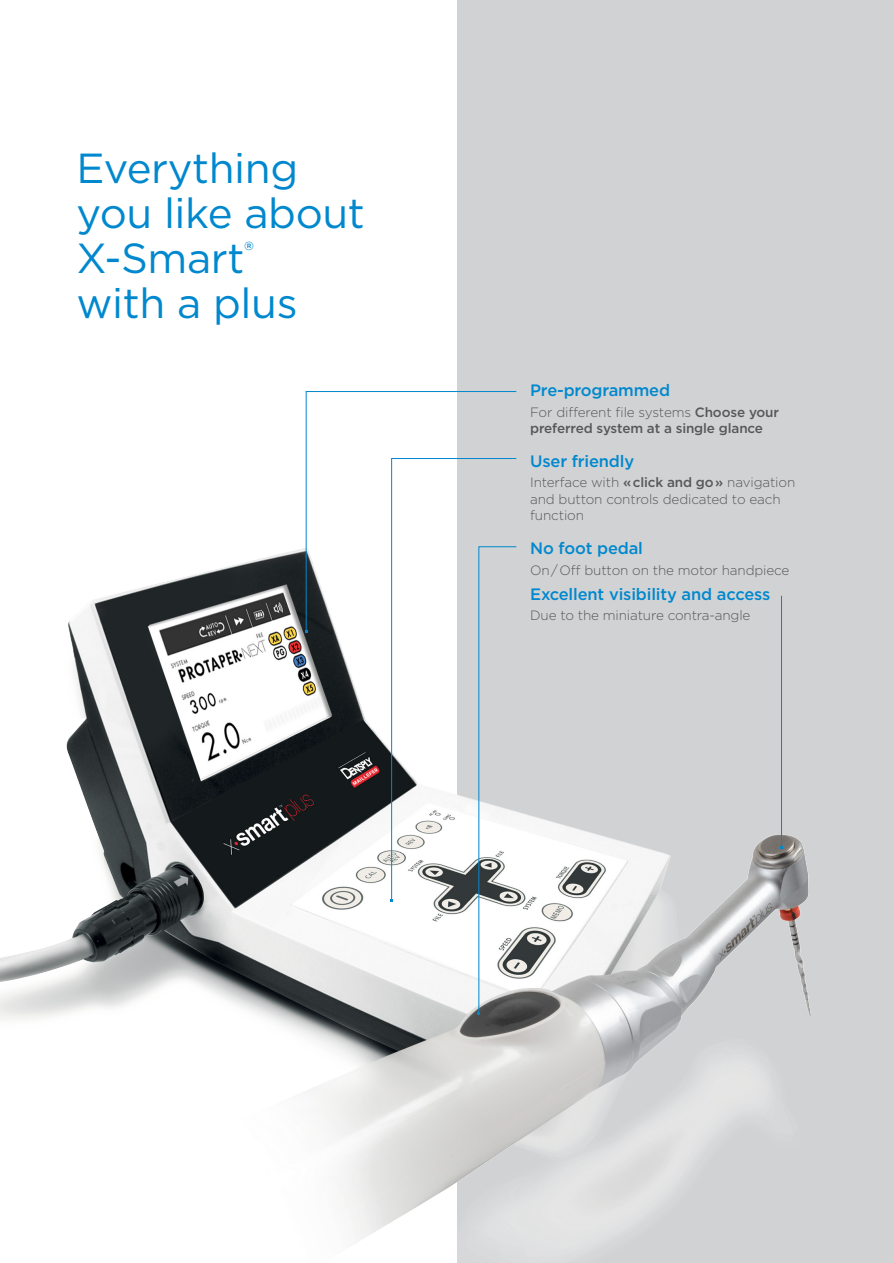
<style>
.page{position:relative;width:893px;height:1263px;background:#fff}
.page>*{position:absolute;margin:0;border:0;box-sizing:border-box;transform-origin:0 0}
.t1{font:42px/45px "Gotham";letter-spacing:-.01em;color:#0088ce}
.t2{font:500 16.5px "Gotham";letter-spacing:-.01em;color:#0088ce}
.t3{font:300 13.5px/16.5px "Gotham";letter-spacing:-.01em;color:#57585a}
.t4{font:500 13.5px/16.5px "Gotham";letter-spacing:-.01em;color:#57585a}
.s1{font-weight:300}
.s2{font-weight:500}
</style>
<div class="page">
<div style="left:457px;top:0;width:436px;height:1263px;background:#d1d2d4"></div>
<img style="left:0;top:510px;width:811px;height:753px">
<svg style="left:306px;top:391px;width:211px;height:241px"></svg>
<svg style="left:391px;top:458px;width:126px;height:443px"></svg>
<svg style="left:478px;top:546px;width:39px;height:469px"></svg>
<hr style="left:781px;top:596px;width:1px;height:251px;background:#0088ce">
<p class="t1" style="left:77px;top:145px;width:290px">Everything you like about<br>X-Smart<sup>®<br></sup>with a plus</p>
<p class="t2" style="left:530px;top:379px;width:142px">Pre-programmed</p>
<p class="t4" style="left:530px;top:403px;width:250px"><span class="s1">For different file systems</span> Choose your preferred system at a single glance</p>
<p class="t2" style="left:530px;top:450px;width:106px">User friendly</p>
<p class="t3" style="left:530px;top:474px;width:267px">Interface with <span class="s2">« click and go »</span> navigation and button controls dedicated to each function</p>
<p class="t2" style="left:530px;top:537px;width:114px">No foot pedal</p>
<p class="t3" style="left:530px;top:561px;width:261px">On / Off button on the motor handpiece</p>
<p class="t2" style="left:530px;top:583px;width:242px">Excellent visibility and access</p>
<p class="t3" style="left:530px;top:607px;width:222px">Due to the miniature contra-angle</p>
</div>
